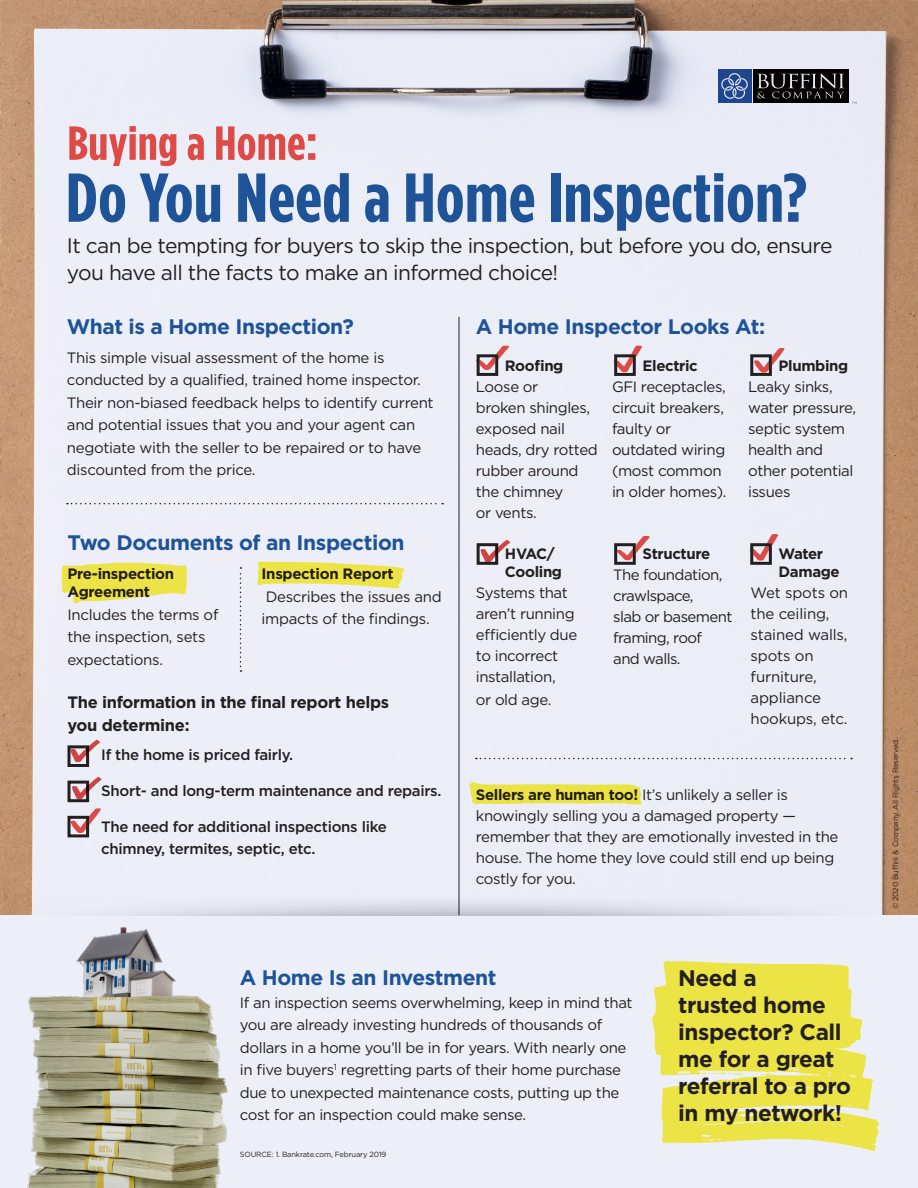
<style>
.page{position:relative;width:918px;height:1188px;background:#fff}
.page>*{position:absolute;margin:0;border:0;box-sizing:border-box;transform-origin:0 0}
.t1{font:700 69px "Gotham Condensed";letter-spacing:.005em;color:#1e5397;scale:1.1 1}
.t2{font:700 47.7px "Gotham Condensed";letter-spacing:.005em;color:#de4a45;scale:1.1 1}
.t3{font:700 22.5px/27px "Gotham";letter-spacing:-.02em;color:#231f20}
.t4{font:21px/27px "Gotham";letter-spacing:-.03em;color:#231f20}
.t5{font:700 21px "Gotham";letter-spacing:-.02em;color:#1e5397}
.t6{font:700 16.5px/22.5px "Gotham";letter-spacing:-.02em;color:#231f20}
.t7{font:15px/21px "Gotham";letter-spacing:-.025em;color:#231f20}
.t8{font:500 15px/22.5px "Gotham";letter-spacing:-.02em;color:#231f20}
.t9{font:700 15px/18px "Gotham";letter-spacing:-.025em;color:#231f20}
.t10{font:7.5px "Gotham";letter-spacing:-.02em;color:#231f20}
.s1{font-weight:700}
</style>
<div class="page">
<img style="left:0;top:0;width:918px;height:893px">
<div style="left:0;top:915px;width:918px;height:273px;background:#eceff7"></div>
<div style="left:716px;top:68px;width:134px;height:36px;background:linear-gradient(to bottom,#e8eaf6,#e8eaf6)"></div>
<div style="left:718px;top:69px;width:33px;height:34px;background:#1f458c"></div>
<svg style="left:721px;top:73px;width:27px;height:26px"></svg>
<div style="left:753px;top:69px;width:96px;height:34px;background:#060000"></div>
<svg style="left:757px;top:74px;width:87px;height:24px"></svg>
<div style="left:477px;top:354px;width:21px;height:22px;border:3px solid #231f20"></div>
<div style="left:477px;top:543px;width:21px;height:22px;border:3px solid #231f20"></div>
<div style="left:68px;top:745px;width:21px;height:22px;border:3px solid #231f20"></div>
<div style="left:68px;top:781px;width:21px;height:21px;border:3px solid #231f20"></div>
<div style="left:68px;top:816px;width:21px;height:21px;border:3px solid #231f20"></div>
<div style="left:614px;top:354px;width:22px;height:22px;border:3px solid #231f20"></div>
<div style="left:614px;top:543px;width:22px;height:22px;border:3px solid #231f20"></div>
<div style="left:750px;top:354px;width:22px;height:22px;border:3px solid #231f20"></div>
<div style="left:750px;top:543px;width:22px;height:22px;border:3px solid #231f20"></div>
<hr style="left:459px;top:317px;width:1px;height:598px;background:#231f20">
<svg style="left:67px;top:503px;width:376px;height:1px"></svg>
<svg style="left:240px;top:567px;width:2px;height:105px"></svg>
<svg style="left:476px;top:758px;width:376px;height:1px"></svg>
<svg style="left:613px;top:345px;width:30px;height:28px"></svg>
<svg style="left:749px;top:533px;width:30px;height:28px"></svg>
<svg style="left:475px;top:345px;width:35px;height:25px"></svg>
<svg style="left:616px;top:535px;width:35px;height:26px"></svg>
<svg style="left:754px;top:348px;width:31px;height:25px"></svg>
<svg style="left:70px;top:808px;width:32px;height:25px"></svg>
<svg style="left:480px;top:540px;width:30px;height:23px"></svg>
<svg style="left:72px;top:777px;width:30px;height:23px"></svg>
<svg style="left:70px;top:740px;width:30px;height:23px"></svg>
<svg style="left:469px;top:782px;width:173px;height:23px;background:#ebe465"></svg>
<svg style="left:61px;top:563px;width:126px;height:41px;background:#ede569"></svg>
<svg style="left:257px;top:561px;width:147px;height:27px;background:#ece56e"></svg>
<svg style="left:246px;top:893px;width:672px;height:22px;background:#dddee4"></svg>
<img style="left:0;top:893px;width:246px;height:295px">
<svg style="left:652px;top:960px;width:227px;height:191px"></svg>
<p class="t2" style="left:68px;top:115px;width:229px">Buying a Home:</p>
<p class="t1" style="left:66px;top:157px;width:675px">Do You Need a Home Inspection?</p>
<p class="t4" style="left:67px;top:232px;width:767px">It can be tempting for buyers to skip the inspection, but before you do, ensure you have all the facts to make an informed choice!</p>
<p class="t5" style="left:67px;top:312px;width:288px">What is a Home Inspection?</p>
<p class="t7" style="left:67px;top:346px;width:368px;line-height:22.5px">This simple visual assessment of the home is conducted by a qualified, trained home inspector.<br>Their non-biased feedback helps to identify current and potential issues that you and your agent can negotiate with the seller to be repaired or to have discounted from the price.</p>
<p class="t5" style="left:476px;top:312px;width:291px">A Home Inspector Looks At:</p>
<p class="t7" style="left:476px;top:355px;width:123px;text-indent:29px"><span class="s1">Roofing<br></span>Loose or<br>broken shingles, exposed nail heads, dry rotted rubber around the chimney<br>or vents.</p>
<p class="t7" style="left:612px;top:355px;width:116px;text-indent:31px"><span class="s1">Electric<br></span>GFI receptacles, circuit breakers, faulty or outdated wiring (most common in older homes).</p>
<p class="t7" style="left:748px;top:355px;width:110px;text-indent:30px"><span class="s1">Plumbing<br></span>Leaky sinks, water pressure, septic system health and other potential issues</p>
<p class="t9" style="left:505px;top:545px;width:59px">HVAC/<br>Cooling</p>
<p class="t7" style="left:476px;top:582px;width:103px">Systems that aren’t running efficiently due to incorrect installation,</p>
<p class="t7" style="left:476px;top:689px;width:77px">or old age.</p>
<p class="t5" style="left:68px;top:529px;width:339px">Two Documents of an Inspection</p>
<p class="t7" style="left:613px;top:543px;width:121px;text-indent:29px"><span class="s1">Structure<br></span>The foundation, crawlspace,<br>slab or basement framing, roof and walls.</p>
<p class="t9" style="left:779px;top:545px;width:63px">Water<br>Damage</p>
<p class="t9" style="left:68px;top:565px;width:108px">Pre-inspection<br>Agreement</p>
<p class="t7" style="left:68px;top:603px;width:153px;line-height:22.5px">Includes the terms of the inspection, sets expectations.</p>
<p class="t7" style="left:262px;top:562px;width:182px;line-height:22.5px"><span class="s1">Inspection Report<br></span>Describes the issues and impacts of the findings.</p>
<p class="t7" style="left:751px;top:582px;width:99px">Wet spots on the ceiling, stained walls, spots on furniture, appliance hookups, etc.</p>
<p class="t6" style="left:68px;top:691px;width:323px">The information in the final report helps you determine:</p>
<p class="t8" style="left:101px;top:743px;width:193px">If the home is priced fairly.</p>
<p class="t8" style="left:101px;top:779px;width:342px">Short- and long-term maintenance and repairs.</p>
<p class="t8" style="left:101px;top:815px;width:287px">The need for additional inspections like chimney, termites, septic, etc.</p>
<p class="t7" style="left:476px;top:784px;width:364px"><span class="s1">Sellers are human too!</span> It’s unlikely a seller is knowingly selling you a damaged property — remember that they are emotionally invested in the house. The home they love could still end up being costly for you.</p>
<p class="t5" style="left:240px;top:964px;width:258px">A Home Is an Investment</p>
<p class="t7" style="left:240px;top:991px;width:394px;line-height:22.5px">If an inspection seems overwhelming, keep in mind that you are already investing hundreds of thousands of dollars in a home you’ll be in for years. With nearly one in five buyers<sup>1</sup> regretting parts of their home purchase due to unexpected maintenance costs, putting up the cost for an inspection could make sense.</p>
<p class="t10" style="left:240px;top:1150px;width:148px">SOURCE: 1. Bankrate.com, February 2019</p>
<p class="t3" style="left:678px;top:965px;width:174px">Need a<br>trusted home inspector? Call me for a great referral to a pro in my network!</p>
<p class="t10" style="left:891px;top:909px;width:173px;rotate:-90deg">© 2020 Buffini &amp; Company. All Rights Reserved.</p>
</div>
